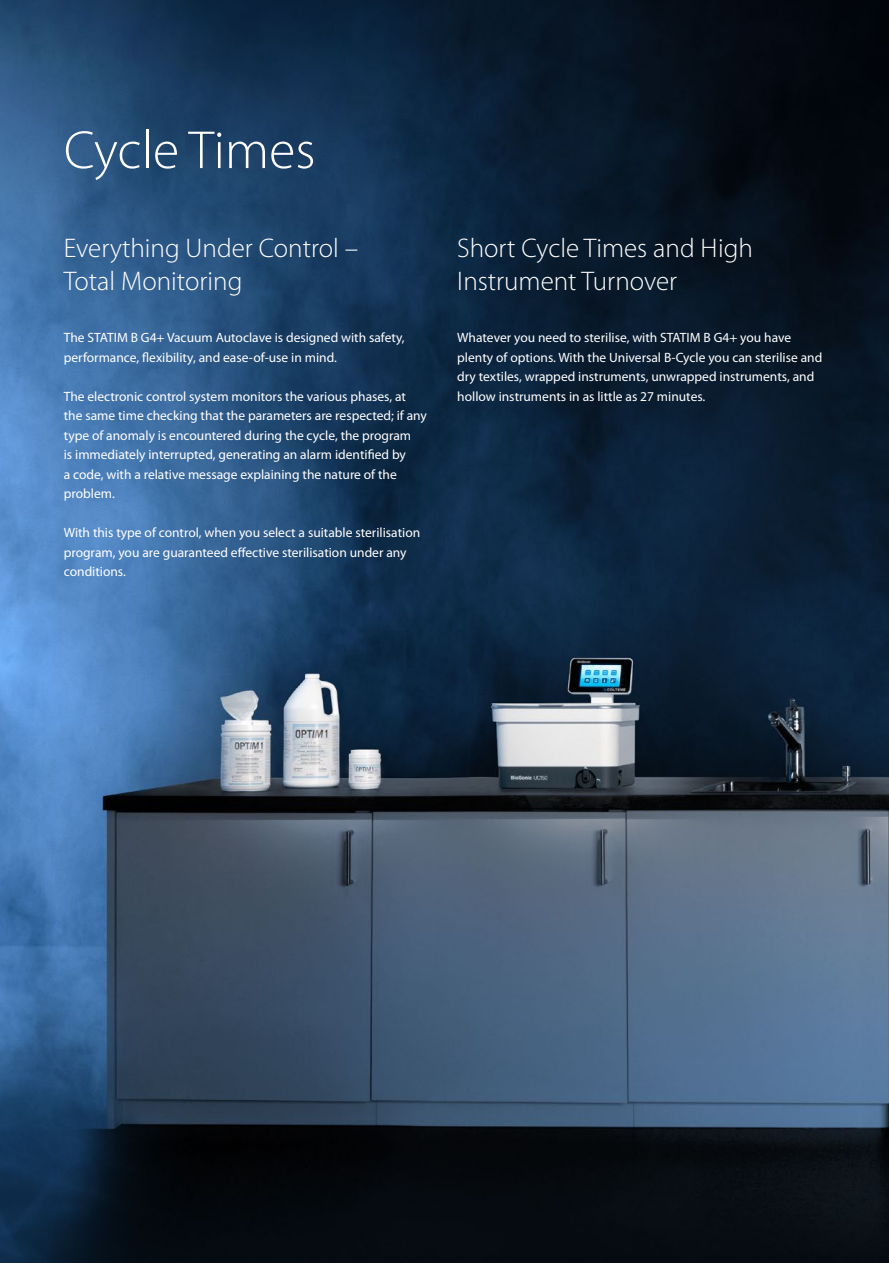
<style>
.page{position:relative;width:889px;height:1263px;background:#fff}
.page>*{position:absolute;margin:0;border:0;box-sizing:border-box;transform-origin:0 0}
.t1{font:300 54px "Myriad Pro";color:#fff}
.t2{font:300 27px/33px "Myriad Pro";color:#fff}
.t3{font:13.5px/19.5px "Myriad Pro";color:#fff}
</style>
<div class="page">
<img style="left:0;top:0;width:889px;height:1263px">
<h1 class="t1" style="left:64px;top:118px;width:253px">Cycle Times</h1>
<h2 class="t2" style="left:64px;top:231px;width:296px">Everything Under Control –<br>Total Monitoring</h2>
<p class="t3" style="left:64px;top:328px;width:342px">The STATIM B G4+ Vacuum Autoclave is designed with safety, performance, flexibility, and ease-of-use in mind.</p>
<p class="t3" style="left:64px;top:386px;width:365px">The electronic control system monitors the various phases, at the same time checking that the parameters are respected; if any type of anomaly is encountered during the cycle, the program<br>is immediately interrupted, generating an alarm identified by<br>a code, with a relative message explaining the nature of the problem.</p>
<p class="t3" style="left:64px;top:522px;width:358px">With this type of control, when you select a suitable sterilisation program, you are guaranteed effective sterilisation under any conditions.</p>
<h2 class="t2" style="left:457px;top:231px;width:297px">Short Cycle Times and High<br>Instrument Turnover</h2>
<p class="t3" style="left:457px;top:328px;width:366px">Whatever you need to sterilise, with STATIM B G4+ you have plenty of options. With the Universal B-Cycle you can sterilise and dry textiles, wrapped instruments, unwrapped instruments, and hollow instruments in as little as 27 minutes.</p>
</div>
